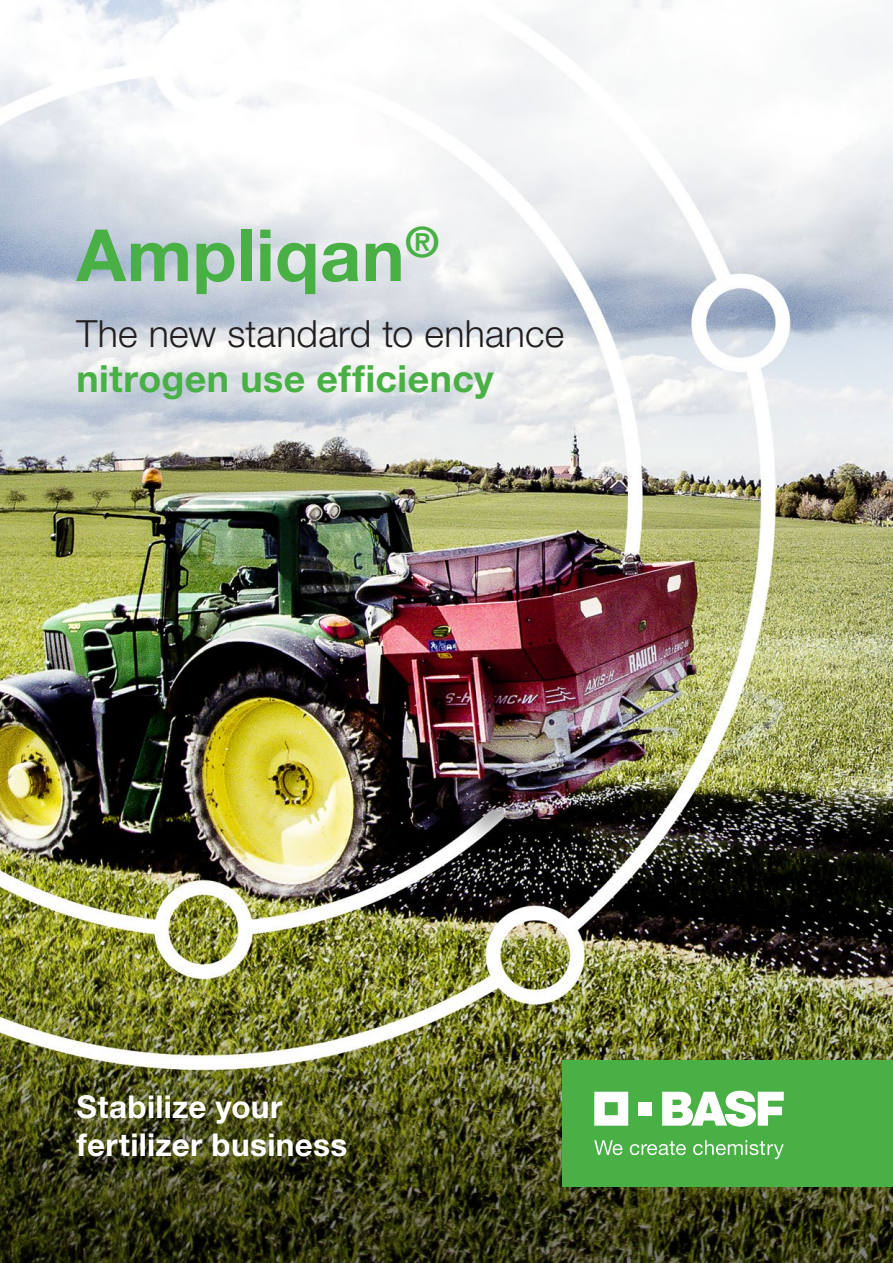
<style>
.page{position:relative;width:893px;height:1263px;background:#fff}
.page>*{position:absolute;margin:0;border:0;box-sizing:border-box;transform-origin:0 0}
.t1{font:700 72px "Helvetica Neue LT Std";letter-spacing:.01em;color:#49b045}
.t2{font:300 37.5px "Helvetica Neue LT Std";letter-spacing:.005em;color:#231f20}
.t3{font:700 37.5px "Helvetica Neue LT Std";letter-spacing:.015em;color:#49b045}
.t4{font:700 31.5px/37.8px "Helvetica Neue LT Std";letter-spacing:.01em;color:#fff}
</style>
<div class="page">
<img style="left:0;top:0;width:893px;height:1263px">
<div style="left:563px;top:1060px;width:330px;height:126px;background:#49b045"></div>
<svg style="left:594px;top:1092px;width:34px;height:34px"></svg>
<div style="left:639px;top:1102px;width:13px;height:13px;background:#fff"></div>
<svg style="left:662px;top:1091px;width:122px;height:35px"></svg>
<svg style="left:594px;top:1140px;width:28px;height:15px"></svg>
<svg style="left:630px;top:1141px;width:56px;height:14px"></svg>
<svg style="left:693px;top:1140px;width:91px;height:19px"></svg>
<h1 class="t1" style="left:77px;top:211px;width:364px">Ampliqan<sup>®</sup></h1>
<p class="t2" style="left:77px;top:311px;width:489px">The new standard to enhance</p>
<p class="t3" style="left:77px;top:356px;width:419px">nitrogen use efficiency</p>
<p class="t4" style="left:77px;top:1087px;width:272px">Stabilize your fertilizer business</p>
</div>
